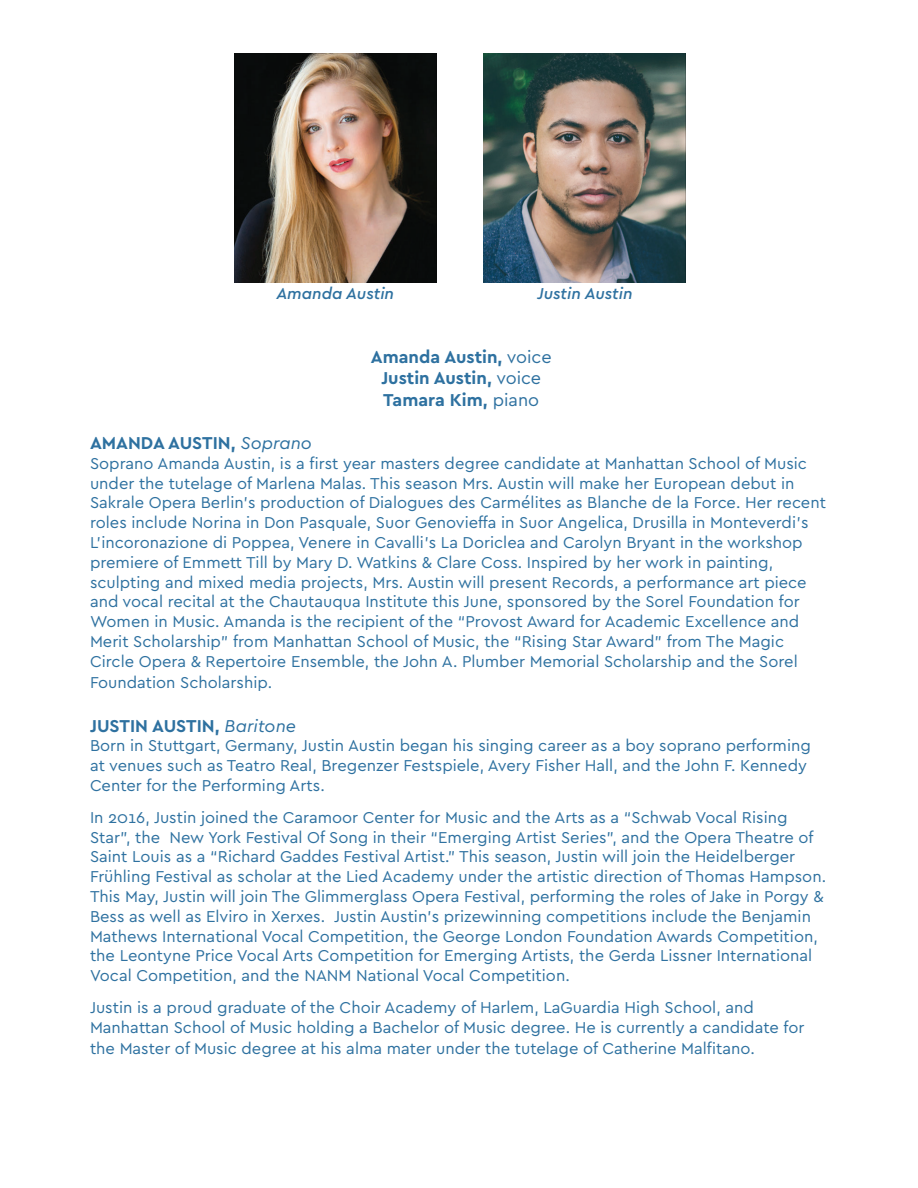
<style>
.page{position:relative;width:918px;height:1188px;background:#fff}
.page>*{position:absolute;margin:0;border:0;box-sizing:border-box;transform-origin:0 0}
.t1{font:700 18px "Cera PRO";color:#2e71a0}
.t2{font:16.5px/19.8px "Cera PRO";color:#2e71a0}
.t3{font:italic 500 16.5px "Cera PRO";color:#2e71a0}
.s1{font-weight:400}
.s2{font-weight:400;font-style:italic}
</style>
<div class="page">
<img style="left:234px;top:53px;width:202px;height:230px">
<img style="left:484px;top:53px;width:202px;height:230px">
<p class="t3" style="left:276px;top:283px;width:119px">Amanda Austin</p>
<p class="t3" style="left:537px;top:283px;width:97px">Justin Austin</p>
<p class="t1" style="left:371px;top:345px;width:182px">Amanda Austin, <span class="s1">voice</span></p>
<p class="t1" style="left:381px;top:366px;width:161px">Justin Austin, <span class="s1">voice</span></p>
<p class="t1" style="left:383px;top:388px;width:158px">Tamara Kim, <span class="s1">piano</span></p>
<p class="t1" style="left:90px;top:431px;width:223px">AMANDA AUSTIN, <span class="s2">Soprano</span></p>
<p class="t2" style="left:90px;top:453px;width:737px">Soprano Amanda Austin, is a first year masters degree candidate at Manhattan School of Music under the tutelage of Marlena Malas. This season Mrs. Austin will make her European debut in Sakrale Opera Berlin’s production of Dialogues des Carmélites as Blanche de la Force. Her recent roles include Norina in Don Pasquale, Suor Genovieffa in Suor Angelica, Drusilla in Monteverdi’s L’incoronazione di Poppea, Venere in Cavalli’s La Doriclea and Carolyn Bryant in the workshop premiere of Emmett Till by Mary D. Watkins &amp; Clare Coss. Inspired by her work in painting, sculpting and mixed media projects, Mrs. Austin will present Records, a performance art piece and vocal recital at the Chautauqua Institute this June, sponsored by the Sorel Foundation for Women in Music. Amanda is the recipient of the “Provost Award for Academic Excellence and Merit Scholarship” from Manhattan School of Music, the “Rising Star Award” from The Magic Circle Opera &amp; Repertoire Ensemble, the John A. Plumber Memorial Scholarship and the Sorel</p>
<p class="t2" style="left:90px;top:672px;width:184px">Foundation Scholarship.</p>
<p class="t1" style="left:90px;top:714px;width:208px">JUSTIN AUSTIN, <span class="s2">Baritone</span></p>
<p class="t2" style="left:90px;top:735px;width:722px">Born in Stuttgart, Germany, Justin Austin began his singing career as a boy soprano performing at venues such as Teatro Real, Bregenzer Festspiele, Avery Fisher Hall, and the John F. Kennedy<br>Center for the Performing Arts.</p>
<p class="t2" style="left:90px;top:807px;width:738px">In 2016, Justin joined the Caramoor Center for Music and the Arts as a “Schwab Vocal Rising Star”, the New York Festival Of Song in their “Emerging Artist Series”, and the Opera Theatre of Saint Louis as a “Richard Gaddes Festival Artist.” This season, Justin will join the Heidelberger Frühling Festival as scholar at the Lied Academy under the artistic direction of Thomas Hampson.<br>This May, Justin will join The Glimmerglass Opera Festival, performing the roles of Jake in Porgy &amp; Bess as well as Elviro in Xerxes. Justin Austin’s prizewinning competitions include the Benjamin Mathews International Vocal Competition, the George London Foundation Awards Competition, the Leontyne Price Vocal Arts Competition for Emerging Artists, the Gerda Lissner International Vocal Competition, and the NANM National Vocal Competition.</p>
<p class="t2" style="left:90px;top:997px;width:716px">Justin is a proud graduate of the Choir Academy of Harlem, LaGuardia High School, and<br>Manhattan School of Music holding a Bachelor of Music degree. He is currently a candidate for</p>
<p class="t2" style="left:90px;top:1038px;width:666px">the Master of Music degree at his alma mater under the tutelage of Catherine Malfitano.</p>
</div>
